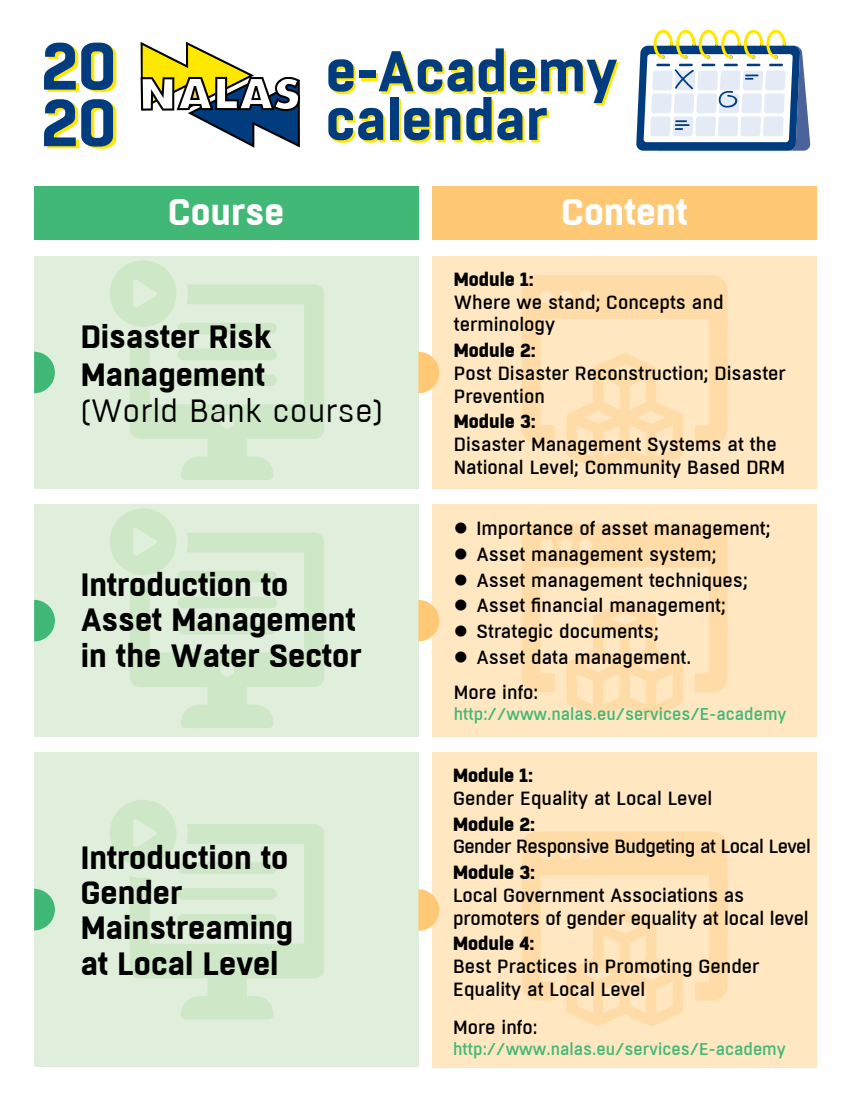
<style>
.page{position:relative;width:851px;height:1106px;background:#fff}
.page>*{position:absolute;margin:0;border:0;box-sizing:border-box;transform-origin:0 0}
.t1{font:700 66.5px/56.5px "Boxed";color:#003c7e}
.t2{font:700 57.1px/48.6px "Boxed";color:#003c7e}
.t3{font:700 37px "Boxed";color:#fff}
.t4{font:700 32.1px/35.3px "Boxed";color:#000}
.t5{font:32.1px "Boxed";color:#000}
.t6{font:500 19px/25.6px "Boxed";color:#000}
.t7{font:800 19px "Boxed";color:#000}
.t8{font:500 19px "Boxed";letter-spacing:-.03em;color:#000}
.t9{font:500 17px "Boxed";color:#42b876}
</style>
<div class="page">
<div style="left:432px;top:186px;width:384px;height:54px;background:#fec874"></div>
<div style="left:432px;top:504px;width:384px;height:232px;background:#ffe7c2"></div>
<div style="left:432px;top:752px;width:384px;height:315px;background:#ffe7c2"></div>
<svg style="left:522px;top:523px;width:205px;height:194px"></svg>
<svg style="left:522px;top:831px;width:205px;height:195px"></svg>
<svg style="left:636px;top:30px;width:174px;height:121px"></svg>
<svg style="left:141px;top:42px;width:160px;height:106px"></svg>
<div style="left:191px;top:81px;width:9px;height:5px;background:#fff"></div>
<div style="left:252px;top:81px;width:9px;height:5px;background:#fff"></div>
<div style="left:34px;top:256px;width:384px;height:232px;background:#e0efdb"></div>
<div style="left:34px;top:504px;width:384px;height:232px;background:#e0efdb"></div>
<div style="left:34px;top:752px;width:384px;height:315px;background:#e0efdb"></div>
<div style="left:432px;top:256px;width:384px;height:232px;background:#ffe7c2"></div>
<svg style="left:130px;top:284px;width:194px;height:196px"></svg>
<svg style="left:177px;top:374px;width:100px;height:12px"></svg>
<svg style="left:110px;top:260px;width:167px;height:74px"></svg>
<svg style="left:178px;top:348px;width:100px;height:12px"></svg>
<svg style="left:130px;top:533px;width:194px;height:195px"></svg>
<svg style="left:177px;top:622px;width:100px;height:12px"></svg>
<svg style="left:110px;top:508px;width:167px;height:74px"></svg>
<svg style="left:178px;top:596px;width:100px;height:12px"></svg>
<svg style="left:130px;top:824px;width:194px;height:195px"></svg>
<svg style="left:177px;top:914px;width:100px;height:11px"></svg>
<svg style="left:110px;top:800px;width:167px;height:73px"></svg>
<svg style="left:178px;top:888px;width:100px;height:11px"></svg>
<svg style="left:34px;top:352px;width:21px;height:41px"></svg>
<svg style="left:34px;top:600px;width:21px;height:41px"></svg>
<svg style="left:34px;top:888px;width:21px;height:42px"></svg>
<svg style="left:418px;top:352px;width:21px;height:41px"></svg>
<svg style="left:418px;top:600px;width:21px;height:41px"></svg>
<svg style="left:418px;top:889px;width:21px;height:41px"></svg>
<svg style="left:522px;top:275px;width:205px;height:194px"></svg>
<div style="left:34px;top:186px;width:384px;height:54px;background:#42b876"></div>
<h1 class="t1" style="left:41px;top:41px;width:77px">20<br>20</h1>
<h2 class="t2" style="left:325px;top:49px;width:293px">e-Academy calendar</h2>
<h3 class="t3" style="left:168px;top:187px;width:117px">Course</h3>
<h3 class="t4" style="left:81px;top:318px;width:192px;line-height:38.5px">Disaster Risk<br>Management</h3>
<h3 class="t5" style="left:81px;top:390px;width:303px">(World Bank course)</h3>
<h3 class="t4" style="left:81px;top:568px;width:282px">Introduction to<br>Asset Management in the Water Sector</h3>
<h3 class="t4" style="left:81px;top:841px;width:214px">Introduction to<br>Gender<br>Mainstreaming at Local Level</h3>
<h3 class="t3" style="left:561px;top:187px;width:128px">Content</h3>
<p class="t7" style="left:454px;top:266px;width:81px">Module 1:</p>
<p class="t6" style="left:454px;top:291px;width:271px;line-height:22.8px">Where we stand; Concepts and terminology</p>
<p class="t7" style="left:454px;top:337px;width:83px">Module 2:</p>
<p class="t6" style="left:454px;top:362px;width:333px;line-height:22.8px">Post Disaster Reconstruction; Disaster<br>Prevention</p>
<p class="t7" style="left:454px;top:408px;width:84px">Module 3:</p>
<p class="t6" style="left:454px;top:433px;width:333px;line-height:22.8px">Disaster Management Systems at the<br>National Level; Community Based DRM</p>
<p class="t6" style="left:476px;top:516px;width:295px">Importance of asset management;<br>Asset management system;<br>Asset management techniques;<br>Asset financial management;<br>Strategic documents;<br>Asset data management.</p>
<p class="t6" style="left:454px;top:680px;width:86px">More info:</p>
<p class="t9" style="left:454px;top:702px;width:334px">http://www.nalas.eu/services/E-academy</p>
<p class="t7" style="left:453px;top:762px;width:81px">Module 1:</p>
<p class="t6" style="left:453px;top:786px;width:260px">Gender Equality at Local Level</p>
<p class="t7" style="left:453px;top:810px;width:83px">Module 2:</p>
<p class="t8" style="left:453px;top:834px;width:359px">Gender Responsive Budgeting at Local Level</p>
<p class="t7" style="left:453px;top:859px;width:84px">Module 3:</p>
<p class="t6" style="left:453px;top:884px;width:357px;line-height:22.8px">Local Government Associations as promoters of gender equality at local level</p>
<p class="t7" style="left:453px;top:930px;width:83px">Module 4:</p>
<p class="t6" style="left:453px;top:955px;width:308px;line-height:22.8px">Best Practices in Promoting Gender<br>Equality at Local Level</p>
<p class="t6" style="left:453px;top:1015px;width:86px">More info:</p>
<p class="t9" style="left:453px;top:1037px;width:334px">http://www.nalas.eu/services/E-academy</p>
</div>
